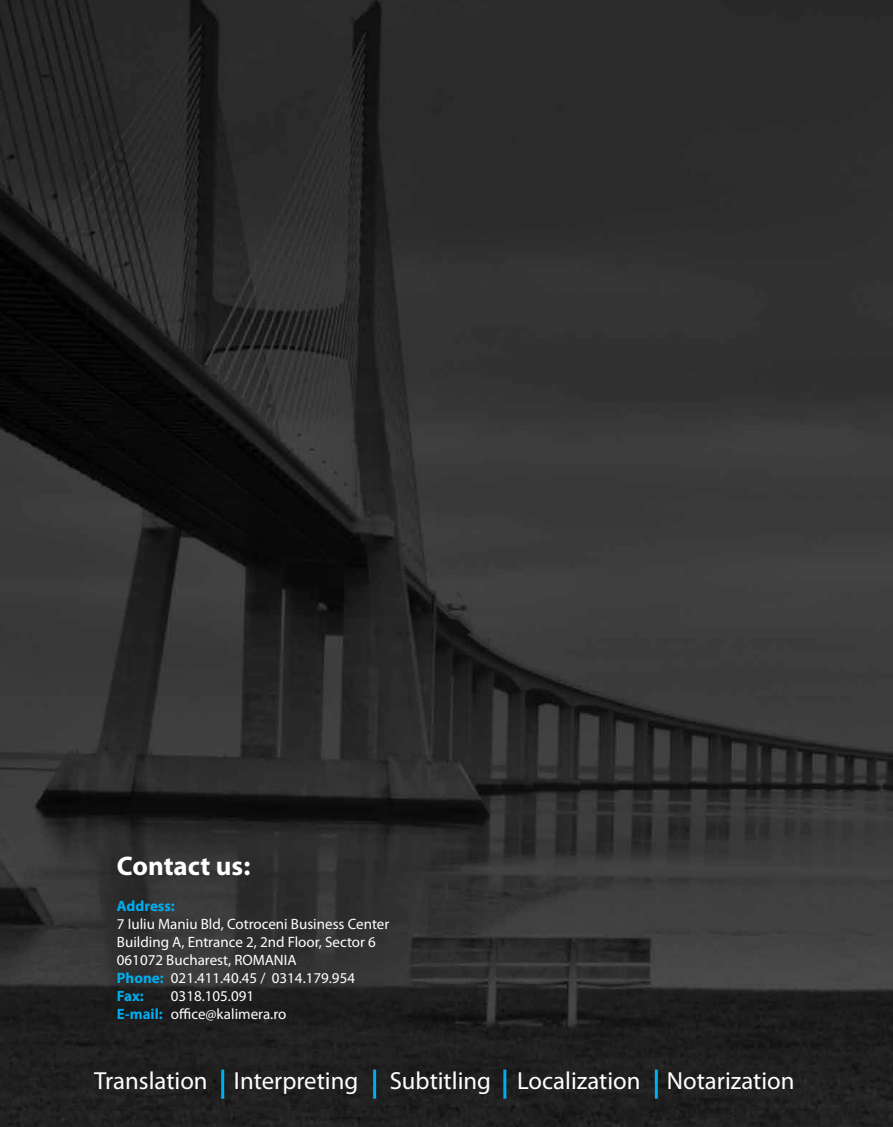
<style>
.page{position:relative;width:893px;height:1127px;background:#fff}
.page>*{position:absolute;margin:0;border:0;box-sizing:border-box;transform-origin:0 0}
.t1{font:700 27px "Myriad Pro";color:#fff}
.t2{font:24.75px "Myriad Pro";color:#fff}
.t3{font:15px/18px "Myriad Pro";color:#fff}
.t4{font:700 15px "Myriad Pro";color:#00aeef}
.s1{font-weight:700;color:#00aeef}
</style>
<div class="page">
<img style="left:0;top:0;width:893px;height:1127px">
<hr style="left:221px;top:1069px;width:3px;height:29px;background:#00aeef">
<hr style="left:373px;top:1069px;width:3px;height:29px;background:#00aeef">
<hr style="left:503px;top:1069px;width:3px;height:29px;background:#00aeef">
<hr style="left:655px;top:1069px;width:3px;height:29px;background:#00aeef">
<h1 class="t1" style="left:117px;top:848px;width:135px">Contact us:</h1>
<p class="t4" style="left:117px;top:896px;width:59px">Address:</p>
<p class="t3" style="left:117px;top:915px;width:274px">7 Iuliu Maniu Bld, Cotroceni Business Center<br>Building A, Entrance 2, 2nd Floor, Sector 6<br>061072 Bucharest, ROMANIA<br><span class="s1">Phone:</span> 021.411.40.45 / 0314.179.954<br><span class="s1">Fax:</span></p>
<p class="t3" style="left:117px;top:987px;width:171px;text-indent:54px">0318.105.091<br><span class="s1">E-mail:</span> office@kalimera.ro</p>
<h2 class="t2" style="left:94px;top:1065px;width:266px">Translation Interpreting</h2>
<h2 class="t2" style="left:390px;top:1065px;width:406px">Subtitling Localization Notarization</h2>
</div>
